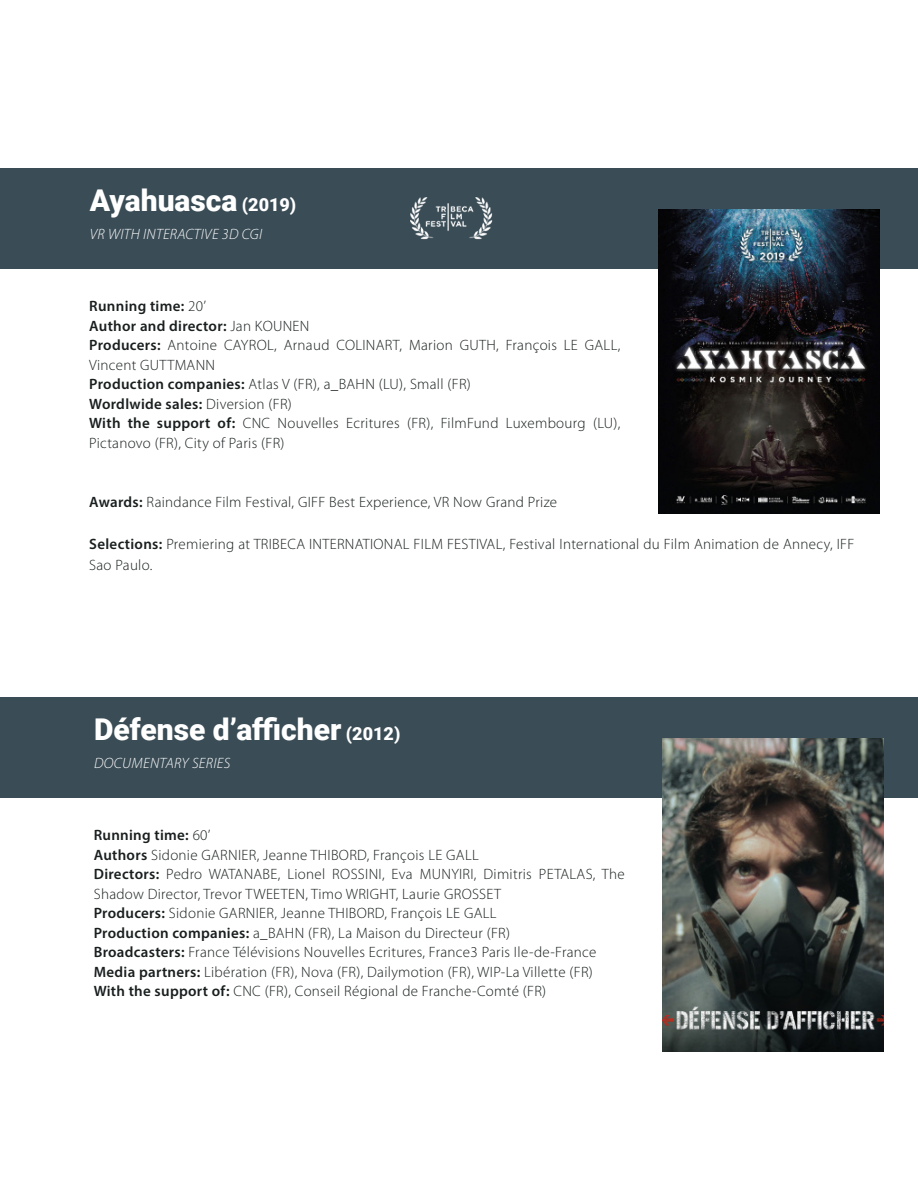
<style>
.page{position:relative;width:918px;height:1188px;background:#fff}
.page>*{position:absolute;margin:0;border:0;box-sizing:border-box;transform-origin:0 0}
.t1{font:900 30px "Roboto";color:#fff}
.t2{font:300 15px/19.5px "Myriad Pro";letter-spacing:.02em;color:#191e1e}
.t3{font:600 15px "Myriad Pro";letter-spacing:.02em;color:#191e1e}
.t4{font:italic 300 15px "Myriad Pro";letter-spacing:.02em;color:#fff}
.s1{font-size:18px}
.s2{font-weight:300}
.s3{font-weight:600}
</style>
<div class="page">
<div style="left:0;top:168px;width:918px;height:101px;background:#3a4c56"></div>
<img style="left:658px;top:209px;width:221px;height:304px">
<img style="left:410px;top:197px;width:83px;height:43px">
<div style="left:0;top:697px;width:918px;height:101px;background:#3a4c56"></div>
<img style="left:663px;top:738px;width:221px;height:314px">
<p class="t1" style="left:90px;top:180px;width:208px">Ayahuasca <span class="s1">(2019)</span></p>
<p class="t4" style="left:90px;top:226px;width:174px">VR WITH INTERACTIVE 3D CGI</p>
<p class="t3" style="left:89px;top:297px;width:118px">Running time: <span class="s2">20’</span></p>
<p class="t3" style="left:89px;top:316px;width:222px">Author and director: <span class="s2">Jan KOUNEN</span></p>
<p class="t2" style="left:89px;top:336px;width:533px"><span class="s3">Producers:</span> Antoine CAYROL, Arnaud COLINART, Marion GUTH, François LE GALL,<br>Vincent GUTTMANN</p>
<p class="t2" style="left:89px;top:375px;width:383px"><span class="s3">Production companies:</span> Atlas V (FR), a_BAHN (LU), Small (FR)</p>
<p class="t3" style="left:89px;top:394px;width:204px">Wordlwide sales: <span class="s2">Diversion (FR)</span></p>
<p class="t2" style="left:89px;top:414px;width:533px"><span class="s3">With the support of:</span> CNC Nouvelles Ecritures (FR), FilmFund Luxembourg (LU),<br>Pictanovo (FR), City of Paris (FR)</p>
<p class="t2" style="left:89px;top:493px;width:469px"><span class="s3">Awards:</span> Raindance Film Festival, GIFF Best Experience, VR Now Grand Prize</p>
<p class="t2" style="left:89px;top:534px;width:767px;line-height:21px"><span class="s3">Selections:</span> Premiering at TRIBECA INTERNATIONAL FILM FESTIVAL, Festival International du Film Animation de Annecy, IFF<br>Sao Paulo.</p>
<p class="t1" style="left:94px;top:709px;width:308px">Défense d’afficher <span class="s1">(2012)</span></p>
<p class="t4" style="left:94px;top:755px;width:138px">DOCUMENTARY SERIES</p>
<p class="t3" style="left:94px;top:826px;width:118px">Running time: <span class="s2">60’</span></p>
<p class="t2" style="left:94px;top:845px;width:387px"><span class="s3">Authors</span> Sidonie GARNIER, Jeanne THIBORD, François LE GALL</p>
<p class="t2" style="left:94px;top:865px;width:533px"><span class="s3">Directors:</span> Pedro WATANABE, Lionel ROSSINI, Eva MUNYIRI, Dimitris PETALAS, The<br>Shadow Director, Trevor TWEETEN, Timo WRIGHT, Laurie GROSSET</p>
<p class="t2" style="left:94px;top:904px;width:404px"><span class="s3">Producers:</span> Sidonie GARNIER, Jeanne THIBORD, François LE GALL</p>
<p class="t2" style="left:94px;top:923px;width:418px"><span class="s3">Production companies:</span> a_BAHN (FR), La Maison du Directeur (FR)</p>
<p class="t2" style="left:94px;top:943px;width:504px"><span class="s3">Broadcasters:</span> France Télévisions Nouvelles Ecritures, France3 Paris Ile-de-France</p>
<p class="t2" style="left:94px;top:962px;width:501px"><span class="s3">Media partners:</span> Libération (FR), Nova (FR), Dailymotion (FR), WIP-La Villette (FR)</p>
<p class="t2" style="left:94px;top:982px;width:454px"><span class="s3">With the support of:</span> CNC (FR), Conseil Régional de Franche-Comté (FR)</p>
</div>
